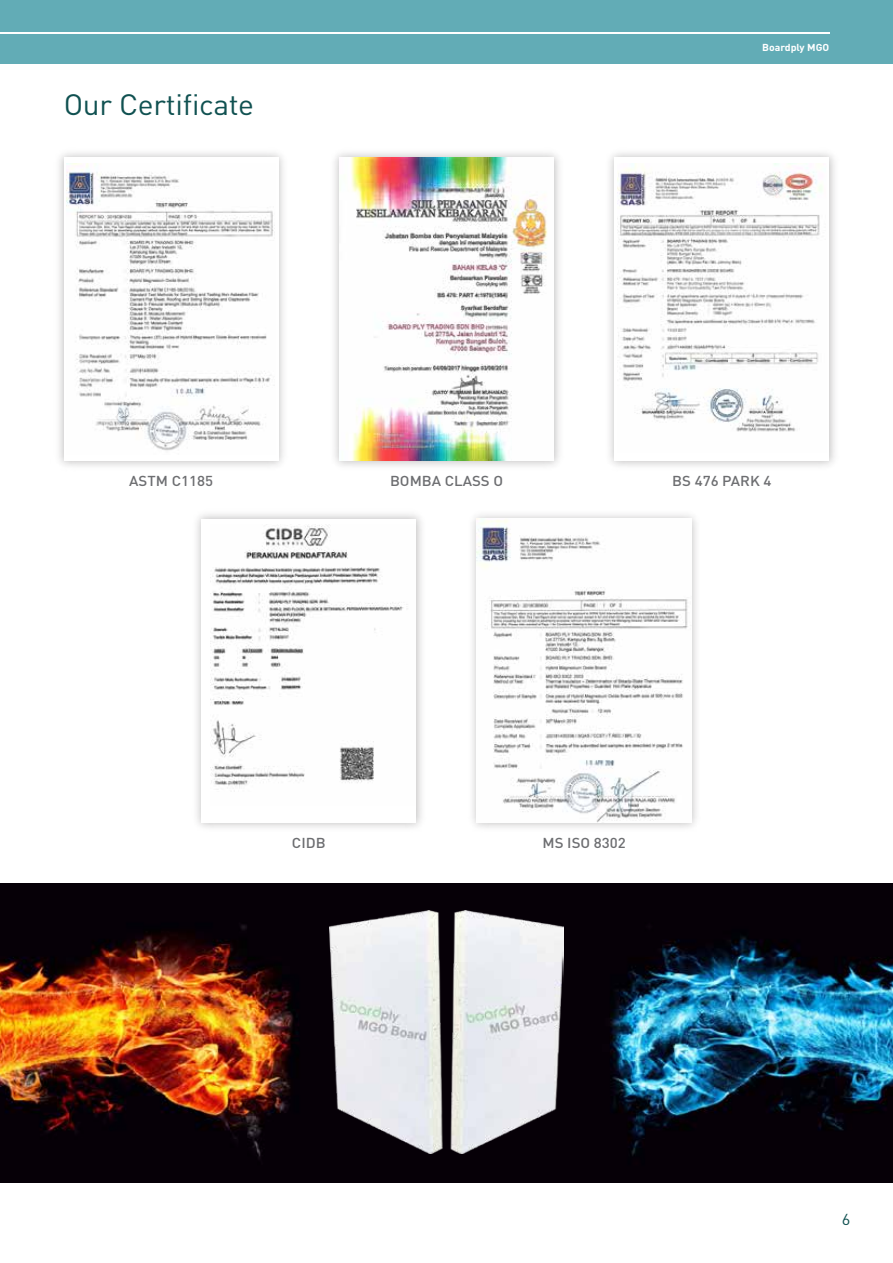
<style>
.page{position:relative;width:893px;height:1263px;background:#fff}
.page>*{position:absolute;margin:0;border:0;box-sizing:border-box;transform-origin:0 0}
.t1{font:29.1px "DIN Pro";letter-spacing:-.01em;color:#105151}
.t2{font:15.6px "DIN Pro";color:#105151;scale:1.05 1}
.t3{font:500 14.25px "DIN Pro";color:#6d6e71;scale:1.05 1}
.t4{font:700 10.05px "DIN Pro";color:#fff;scale:1.05 1}
</style>
<div class="page">
<img style="left:67px;top:163px;width:208px;height:288px">
<img style="left:339px;top:157px;width:209px;height:304px">
<img style="left:618px;top:163px;width:204px;height:269px">
<img style="left:477px;top:519px;width:215px;height:304px">
<img style="left:210px;top:524px;width:199px;height:268px">
<div style="left:0;top:0;width:893px;height:64px;background:#62acb6"></div>
<img style="left:0;top:884px;width:893px;height:298px">
<img style="left:330px;top:910px;width:233px;height:243px">
<hr style="left:0;top:33px;width:829px;height:1px;background:#fff">
<h1 class="t1" style="left:64px;top:84px;width:192px">Our Certificate</h1>
<p class="t4" style="left:762px;top:41px;width:65px">Boardply MGO</p>
<p class="t3" style="left:129px;top:472px;width:81px">ASTM C1185</p>
<p class="t3" style="left:390px;top:472px;width:109px">BOMBA CLASS O</p>
<p class="t3" style="left:672px;top:472px;width:96px">BS 476 PARK 4</p>
<p class="t3" style="left:292px;top:833px;width:34px">CIDB</p>
<p class="t3" style="left:543px;top:833px;width:81px">MS ISO 8302</p>
<p class="t2" style="left:842px;top:1209px;width:10px">6</p>
</div>
